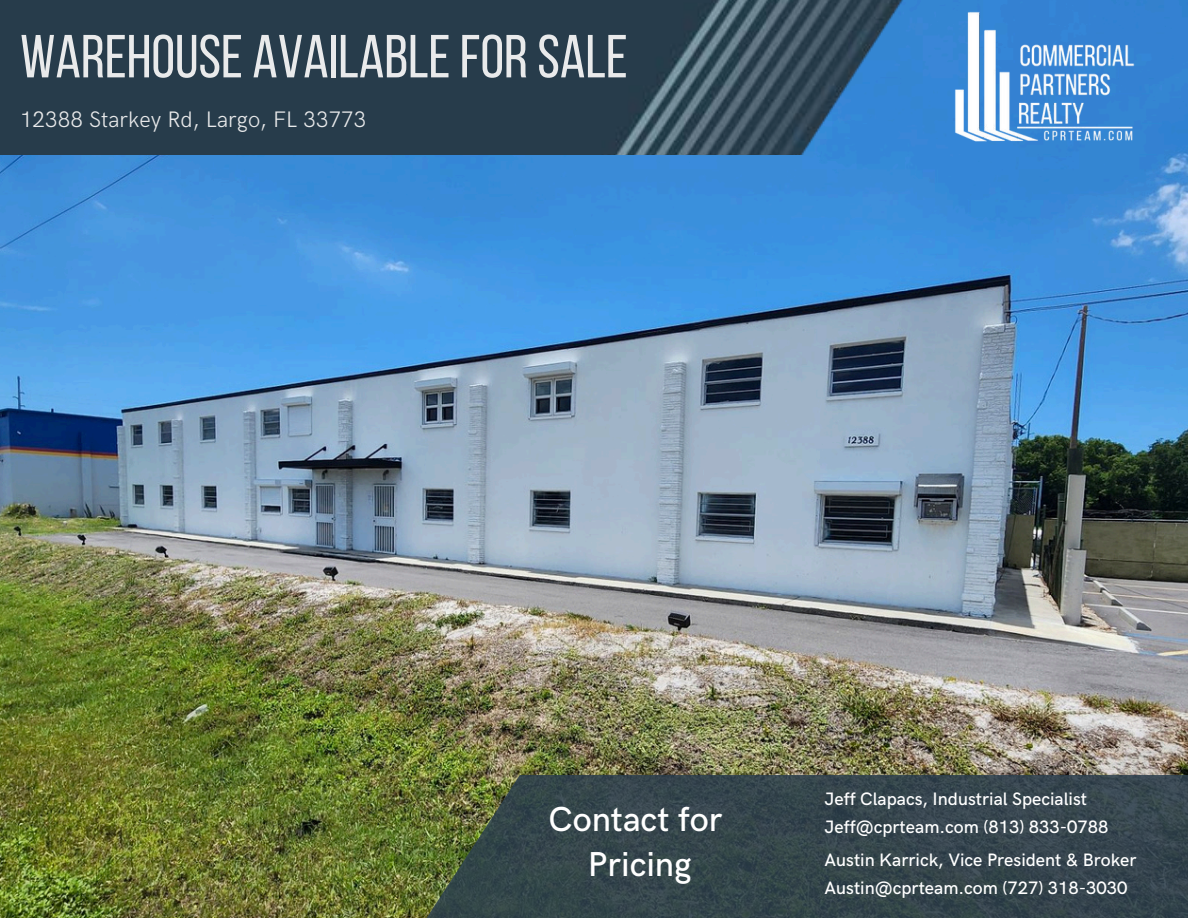
<style>
.page{position:relative;width:1188px;height:918px;background:#fff}
.page>*{position:absolute;margin:0;border:0;box-sizing:border-box;transform-origin:0 0}
.t1{font:60.6px "Bebas Neue";color:#e9eaeb}
.t2{font:500 34.65px/45px "HK Grotesk";color:#fff;text-align:center}
.t3{font:300 22.5px "HK Grotesk";color:#e9eaeb}
.t4{font:500 18px "HK Grotesk";color:#fff}
</style>
<div class="page">
<img style="left:0;top:0;width:1188px;height:918px">
<div style="left:684px;top:776px;width:504px;height:142px;background:linear-gradient(to right,#34454a,#36454e)"></div>
<img style="left:278px;top:776px;width:411px;height:142px">
<img style="left:945px;top:0;width:219px;height:160px">
<img style="left:0;top:0;width:1026px;height:154px">
<p class="t1" style="left:20px;top:32px;width:609px">WAREHOUSE AVAILABLE FOR SALE</p>
<p class="t3" style="left:20px;top:107px;width:348px">12388 Starkey Rd, Largo, FL 33773</p>
<h3 class="t2" style="left:549px;top:798px;width:175px">Contact for<br>Pricing</h3>
<p class="t4" style="left:825px;top:789px;width:264px">Jeff Clapacs, Industrial Specialist</p>
<p class="t4" style="left:825px;top:816px;width:285px">Jeff@cprteam.com (813) 833-0788</p>
<p class="t4" style="left:825px;top:850px;width:314px">Austin Karrick, Vice President &amp; Broker</p>
<p class="t4" style="left:825px;top:878px;width:304px">Austin@cprteam.com (727) 318-3030</p>
</div>
